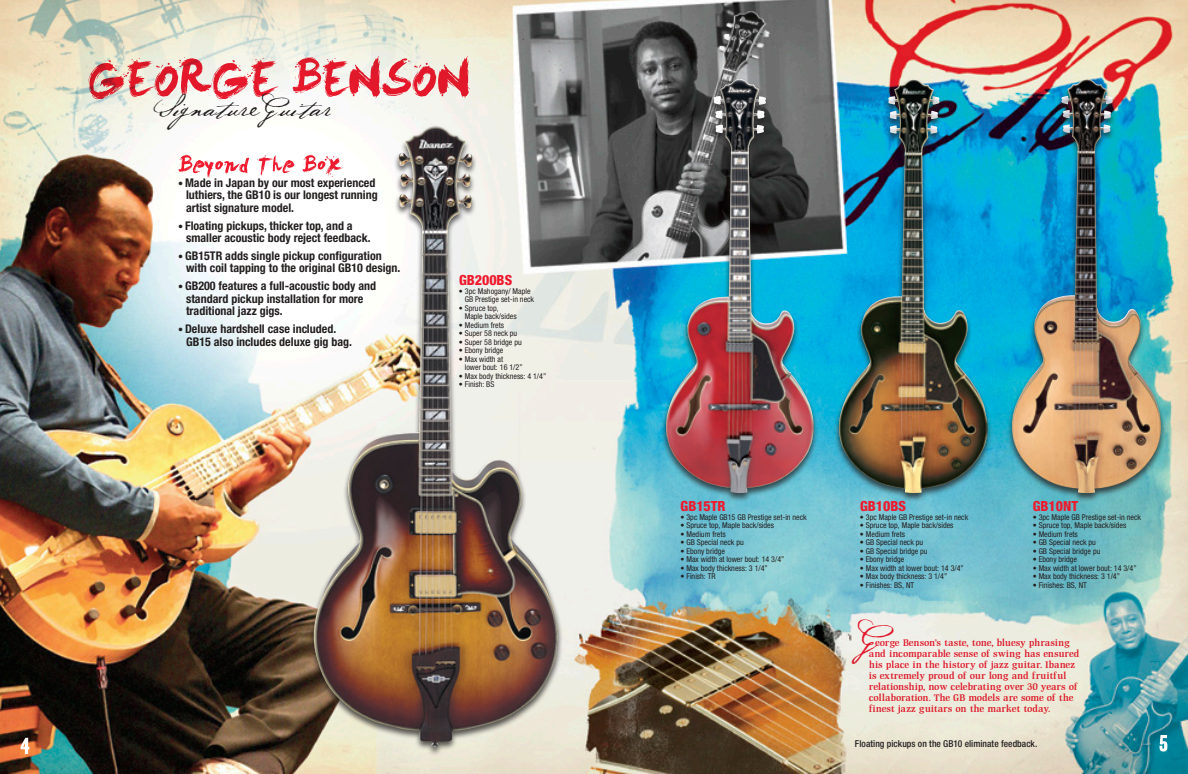
<style>
.page{position:relative;width:1188px;height:774px;background:#fff}
.page>*{position:absolute;margin:0;border:0;box-sizing:border-box;transform-origin:0 0}
.t1{font:26px "Baker Script";color:#ee1a2e}
.t2{font:20px "Baker Script";letter-spacing:.02em;color:#231f1f}
.t3{font:800 condensed 14px "Helvetica Neue";color:#ee1a2e}
.t4{font:700 condensed 12px/12.5px "Helvetica Neue";color:#231f1f}
.t5{font:10px/11px "GM Hightop Demoversion";letter-spacing:-.025em;color:#ee1a2e}
.t6{font:500 condensed 9.5px "Helvetica Neue";letter-spacing:.005em;color:#231f1f}
.t7{font:condensed 8px/8.5px "Helvetica Neue";color:#231f1f}
.s1{font-size:10px}
</style>
<div class="page">
<img style="left:0;top:0;width:1188px;height:774px">
<div style="left:833px;top:77px;width:159px;height:425px;background:#231f1f;opacity:.75"></div>
<img style="left:839px;top:79px;width:100px;height:414px">
<div style="left:1006px;top:77px;width:160px;height:425px;background:#231f1f;opacity:.75"></div>
<img style="left:1012px;top:79px;width:149px;height:414px">
<div style="left:660px;top:77px;width:159px;height:425px;background:#231f1f;opacity:.75"></div>
<img style="left:666px;top:79px;width:148px;height:414px">
<div style="left:308px;top:124px;width:255px;height:632px;background:#231f1f;opacity:.75"></div>
<img style="left:314px;top:126px;width:244px;height:621px">
<svg style="left:178px;top:155px;width:166px;height:24px"></svg>
<svg style="left:88px;top:56px;width:382px;height:43px"></svg>
<svg style="left:1159px;top:735px;width:8px;height:17px"></svg>
<svg style="left:19px;top:738px;width:10px;height:17px"></svg>
<h2 class="t2" style="left:153px;top:98px;width:178px">Signature Guitar</h2>
<h3 class="t4" style="left:186px;top:176px;width:193px;text-indent:-8px"><span class="s1">•</span> Made in Japan by our most experienced luthiers, the GB10 is our longest running artist signature model.</h3>
<h3 class="t4" style="left:186px;top:219px;width:186px;text-indent:-8px"><span class="s1">•</span> Floating pickups, thicker top, and a smaller acoustic body reject feedback.</h3>
<h3 class="t4" style="left:186px;top:249px;width:216px;text-indent:-8px"><span class="s1">•</span> GB15TR adds single pickup configuration with coil tapping to the original GB10 design.</h3>
<h3 class="t4" style="left:186px;top:280px;width:192px;text-indent:-8px"><span class="s1">•</span> GB200 features a full-acoustic body and standard pickup installation for more traditional jazz gigs.</h3>
<h3 class="t4" style="left:186px;top:323px;width:168px;text-indent:-8px"><span class="s1">•</span> Deluxe hardshell case included.<br>GB15 also includes deluxe gig bag.</h3>
<h3 class="t3" style="left:459px;top:271px;width:55px">GB200BS</h3>
<p class="t7" style="left:465px;top:287px;width:71px;text-indent:-6px">• 3pc Mahogany/ Maple<br>GB Prestige set-in neck</p>
<p class="t7" style="left:465px;top:304px;width:53px;text-indent:-6px">• Spruce top,<br>Maple back/sides</p>
<p class="t7" style="left:459px;top:321px;width:47px">• Medium frets</p>
<p class="t7" style="left:459px;top:329px;width:60px">• Super 58 neck pu</p>
<p class="t7" style="left:459px;top:337px;width:64px">• Super 58 bridge pu</p>
<p class="t7" style="left:459px;top:346px;width:46px">• Ebony bridge</p>
<p class="t7" style="left:465px;top:354px;width:59px;text-indent:-6px">• Max width at<br>lower bout: 16 1/2”</p>
<p class="t7" style="left:459px;top:371px;width:89px">• Max body thickness: 4 1/4”</p>
<p class="t7" style="left:459px;top:380px;width:37px">• Finish: BS</p>
<h3 class="t3" style="left:681px;top:497px;width:47px">GB15TR</h3>
<p class="t7" style="left:681px;top:513px;width:128px">• 3pc Maple GB15 GB Prestige set-in neck</p>
<p class="t7" style="left:681px;top:521px;width:95px">• Spruce top, Maple back/sides</p>
<p class="t7" style="left:681px;top:530px;width:47px">• Medium frets</p>
<p class="t7" style="left:681px;top:538px;width:65px">• GB Special neck pu</p>
<p class="t7" style="left:681px;top:547px;width:46px">• Ebony bridge</p>
<p class="t7" style="left:681px;top:555px;width:105px">• Max width at lower bout: 14 3/4”</p>
<p class="t7" style="left:681px;top:563px;width:89px">• Max body thickness: 3 1/4”</p>
<p class="t7" style="left:681px;top:572px;width:37px">• Finish: TR</p>
<h3 class="t3" style="left:860px;top:497px;width:47px">GB10BS</h3>
<p class="t7" style="left:860px;top:513px;width:110px">• 3pc Maple GB Prestige set-in neck</p>
<p class="t7" style="left:860px;top:521px;width:95px">• Spruce top, Maple back/sides</p>
<p class="t7" style="left:860px;top:530px;width:47px">• Medium frets</p>
<p class="t7" style="left:860px;top:538px;width:65px">• GB Special neck pu</p>
<p class="t7" style="left:860px;top:547px;width:69px">• GB Special bridge pu</p>
<p class="t7" style="left:860px;top:555px;width:46px">• Ebony bridge</p>
<p class="t7" style="left:860px;top:563px;width:105px">• Max width at lower bout: 14 3/4”</p>
<p class="t7" style="left:860px;top:572px;width:89px">• Max body thickness: 3 1/4”</p>
<p class="t7" style="left:860px;top:580px;width:56px">• Finishes: BS, NT</p>
<h3 class="t3" style="left:1033px;top:497px;width:47px">GB10NT</h3>
<p class="t7" style="left:1033px;top:513px;width:110px">• 3pc Maple GB Prestige set-in neck</p>
<p class="t7" style="left:1033px;top:521px;width:95px">• Spruce top, Maple back/sides</p>
<p class="t7" style="left:1033px;top:530px;width:47px">• Medium frets</p>
<p class="t7" style="left:1033px;top:538px;width:65px">• GB Special neck pu</p>
<p class="t7" style="left:1033px;top:547px;width:69px">• GB Special bridge pu</p>
<p class="t7" style="left:1033px;top:555px;width:46px">• Ebony bridge</p>
<p class="t7" style="left:1033px;top:563px;width:105px">• Max width at lower bout: 14 3/4”</p>
<p class="t7" style="left:1033px;top:572px;width:89px">• Max body thickness: 3 1/4”</p>
<p class="t7" style="left:1033px;top:580px;width:56px">• Finishes: BS, NT</p>
<h1 class="t1" style="left:861px;top:625px;width:43px">G</h1>
<p class="t5" style="left:869px;top:638px;width:212px;text-indent:6px">eorge Benson’s taste, tone, bluesy phrasing and incomparable sense of swing has ensured his place in the history of jazz guitar. Ibanez is extremely proud of our long and fruitful relationship, now celebrating over 30 years of collaboration. The GB models are some of the finest jazz guitars on the market today.</p>
<p class="t6" style="left:855px;top:738px;width:184px">Floating pickups on the GB10 eliminate feedback.</p>
</div>
